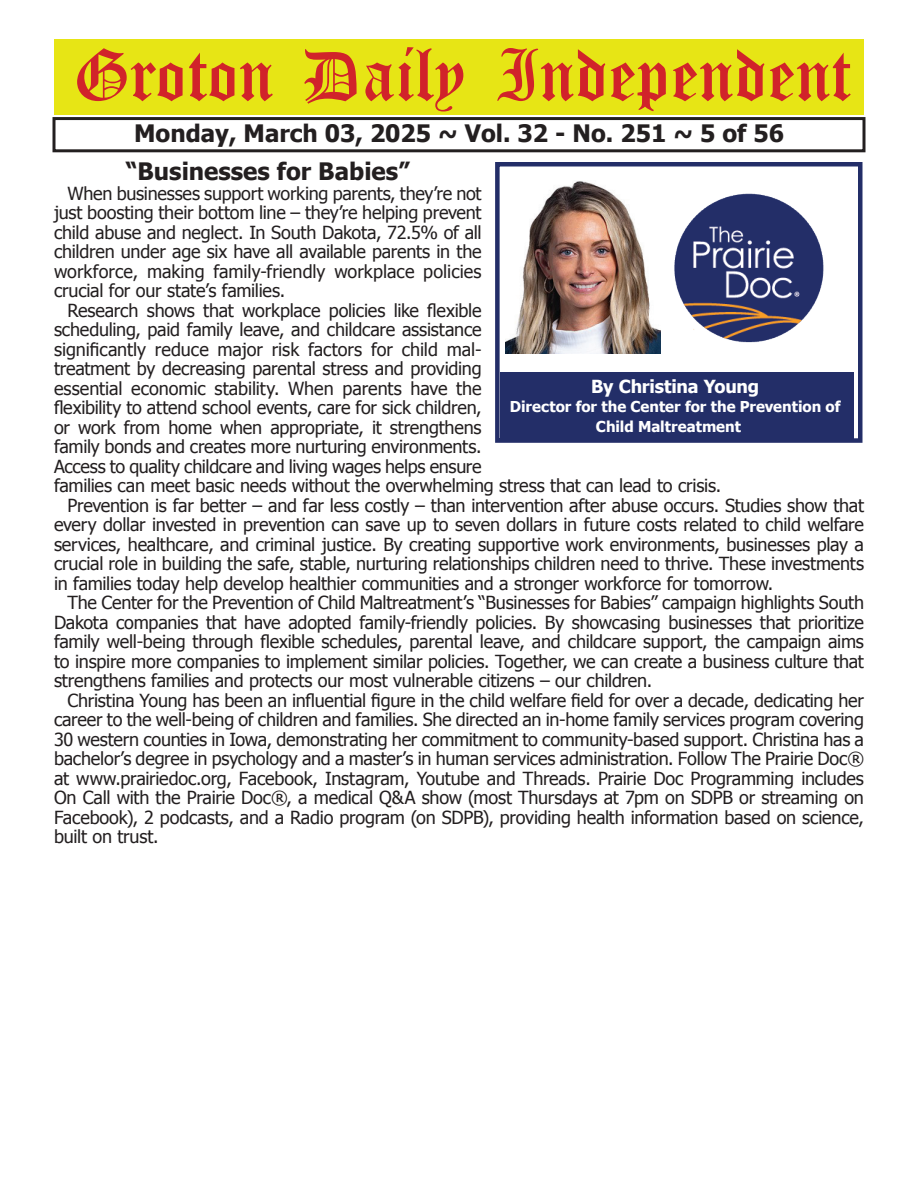
<style>
.page{position:relative;width:918px;height:1188px;background:#fff}
.page>*{position:absolute;margin:0;border:0;box-sizing:border-box;transform-origin:0 0}
.t1{font:54px "Old English Five";color:#d1232a}
.t2{font:700 24px "Tahoma";color:#231f20}
.t3{font:18px/19.5px "Tahoma";letter-spacing:-.01em;color:#231f20;text-align:justify}
.t4{font:700 18px "Tahoma";letter-spacing:-.01em;color:#fff}
.t5{font:700 15px/19.5px "Tahoma";color:#fff}
</style>
<div class="page">
<div style="left:52px;top:117px;width:814px;height:35px;border:3px solid #231f20"></div>
<div style="left:54px;top:40px;width:810px;height:75px;background:#e7e515"></div>
<div style="left:495px;top:162px;width:367px;height:281px;border:4px solid #232e68"></div>
<img style="left:674px;top:193px;width:150px;height:150px">
<div style="left:501px;top:373px;width:353px;height:67px;background:#232e68"></div>
<img style="left:506px;top:181px;width:155px;height:173px">
<h1 class="t1" style="left:73px;top:50px;width:779px">Groton Daily Independent</h1>
<h2 class="t2" style="left:134px;top:116px;width:651px">Monday, March 03, 2025 ~ Vol. 32 - No. 251 ~ 5 of 56</h2>
<h2 class="t2" style="left:126px;top:155px;width:286px">“Businesses for Babies”</h2>
<p class="t3" style="left:54px;top:183px;width:429px;text-indent:14px">When businesses support working parents, they’re not just boosting their bottom line – they’re helping prevent child abuse and neglect. In South Dakota, 72.5% of all children under age six have all available parents in the workforce, making family-friendly workplace policies crucial for our state’s families.</p>
<p class="t3" style="left:68px;top:300px;width:416px">Research shows that workplace policies like flexible</p>
<p class="t3" style="left:54px;top:319px;width:429px">scheduling, paid family leave, and childcare assistance</p>
<p class="t3" style="left:54px;top:339px;width:429px">significantly reduce major risk factors for child mal-</p>
<p class="t3" style="left:54px;top:358px;width:429px">treatment by decreasing parental stress and providing</p>
<p class="t3" style="left:54px;top:378px;width:429px">essential economic stability. When parents have the</p>
<p class="t3" style="left:54px;top:397px;width:429px">flexibility to attend school events, care for sick children,</p>
<p class="t3" style="left:54px;top:417px;width:429px">or work from home when appropriate, it strengthens</p>
<p class="t3" style="left:54px;top:436px;width:429px">family bonds and creates more nurturing environments.</p>
<p class="t3" style="left:54px;top:456px;width:429px">Access to quality childcare and living wages helps ensure</p>
<p class="t3" style="left:54px;top:475px;width:669px">families can meet basic needs without the overwhelming stress that can lead to crisis.</p>
<p class="t3" style="left:68px;top:495px;width:798px">Prevention is far better – and far less costly – than intervention after abuse occurs. Studies show that</p>
<p class="t3" style="left:54px;top:514px;width:812px">every dollar invested in prevention can save up to seven dollars in future costs related to child welfare</p>
<p class="t3" style="left:54px;top:534px;width:812px">services, healthcare, and criminal justice. By creating supportive work environments, businesses play a</p>
<p class="t3" style="left:54px;top:553px;width:812px">crucial role in building the safe, stable, nurturing relationships children need to thrive. These investments</p>
<p class="t3" style="left:54px;top:573px;width:721px">in families today help develop healthier communities and a stronger workforce for tomorrow.</p>
<p class="t3" style="left:68px;top:592px;width:798px">The Center for the Prevention of Child Maltreatment’s “Businesses for Babies” campaign highlights South</p>
<p class="t3" style="left:54px;top:612px;width:811px">Dakota companies that have adopted family-friendly policies. By showcasing businesses that prioritize</p>
<p class="t3" style="left:54px;top:631px;width:812px">family well-being through flexible schedules, parental leave, and childcare support, the campaign aims</p>
<p class="t3" style="left:54px;top:651px;width:811px">to inspire more companies to implement similar policies. Together, we can create a business culture that</p>
<p class="t3" style="left:54px;top:670px;width:600px">strengthens families and protects our most vulnerable citizens – our children.</p>
<p class="t3" style="left:68px;top:690px;width:798px">Christina Young has been an influential figure in the child welfare field for over a decade, dedicating her</p>
<p class="t3" style="left:54px;top:709px;width:811px">career to the well-being of children and families. She directed an in-home family services program covering</p>
<p class="t3" style="left:54px;top:729px;width:812px">30 western counties in Iowa, demonstrating her commitment to community-based support. Christina has a</p>
<p class="t3" style="left:54px;top:748px;width:812px">bachelor’s degree in psychology and a master’s in human services administration. Follow The Prairie Doc®</p>
<p class="t3" style="left:54px;top:768px;width:811px">at www.prairiedoc.org, Facebook, Instagram, Youtube and Threads. Prairie Doc Programming includes</p>
<p class="t3" style="left:54px;top:787px;width:812px">On Call with the Prairie Doc®, a medical Q&amp;A show (most Thursdays at 7pm on SDPB or streaming on</p>
<p class="t3" style="left:54px;top:807px;width:812px">Facebook), 2 podcasts, and a Radio program (on SDPB), providing health information based on science,</p>
<p class="t3" style="left:54px;top:826px;width:106px">built on trust.</p>
<p class="t4" style="left:591px;top:374px;width:170px">By Christina Young</p>
<p class="t5" style="left:596px;top:396px;width:246px;text-indent:-86px">Director for the Center for the Prevention of<br>Child Maltreatment</p>
</div>
